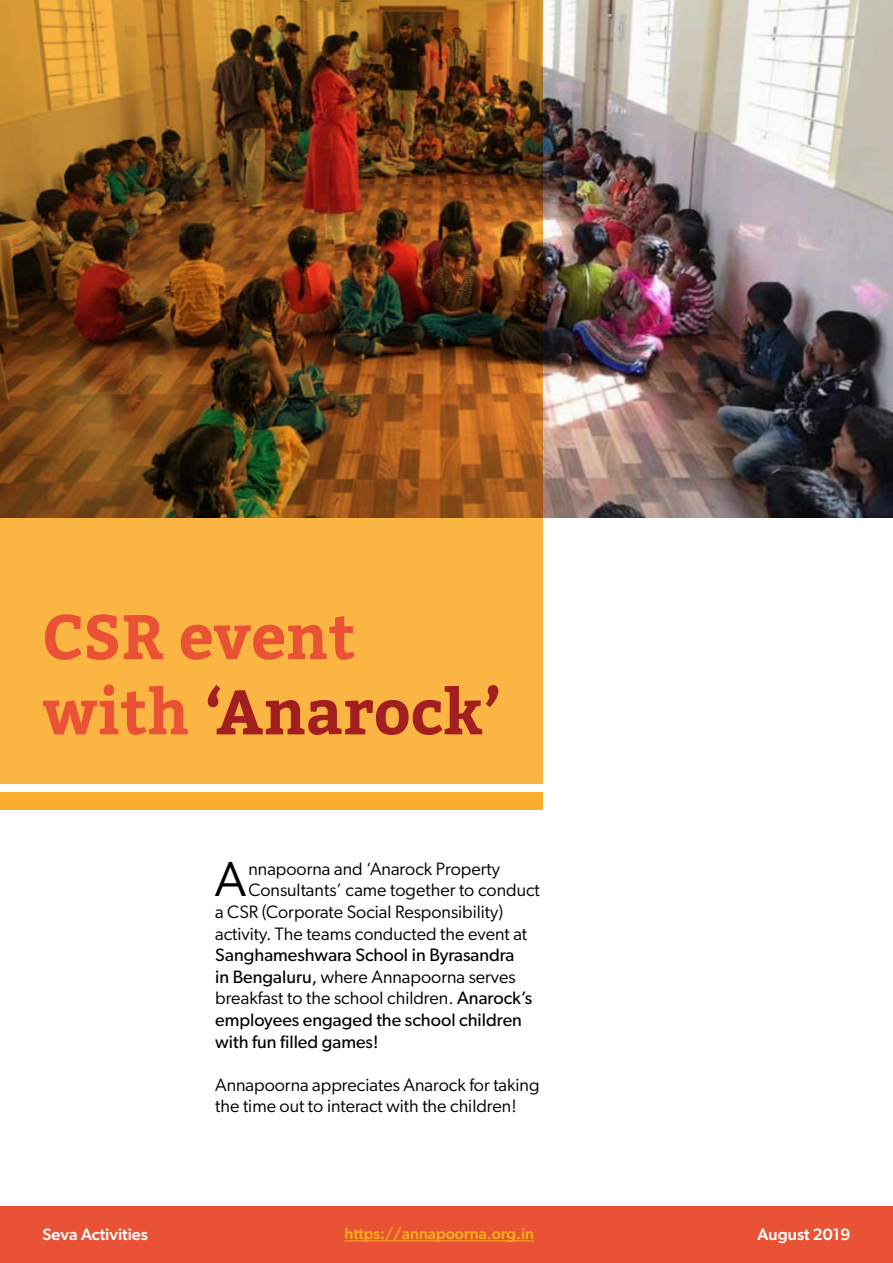
<style>
.page{position:relative;width:893px;height:1263px;background:#fff}
.page>*{position:absolute;margin:0;border:0;box-sizing:border-box;transform-origin:0 0}
.t1{font:700 62.7px/75.2px "Bitter";color:#ea5236}
.t2{font:49.35px "Gibson";color:#000}
.t3{font:18px/21.6px "Gibson";color:#000}
.t4{font:18px/21.6px "Gibson";color:#000}
.t5{font:500 16.5px "Gibson";color:#fff}
.t6{font:500 15.75px "Gibson";color:#fab01a}
.s1{color:#a31f1f}
.s2{font-style:inherit}
</style>
<div class="page">
<div style="left:0;top:1206px;width:893px;height:57px;background:#ea5236"></div>
<hr style="left:344px;top:1240px;width:190px;height:1px;background:#fab01a">
<img style="left:542px;top:0;width:351px;height:518px">
<img style="left:0;top:0;width:542px;height:783px">
<div style="left:0;top:793px;width:542px;height:17px;background:#fbad2e"></div>
<h1 class="t1" style="left:43px;top:600px;width:461px">CSR event with <span class="s1">‘Anarock’</span></h1>
<h2 class="t2" style="left:215px;top:850px;width:33px">A</h2>
<p class="t3" style="left:248px;top:858px;width:253px">nnapoorna and ‘Anarock Property</p>
<p class="t3" style="left:248px;top:879px;width:293px">Consultants’ came together to conduct</p>
<p class="t3" style="left:215px;top:901px;width:290px">a CSR (Corporate Social Responsibility)</p>
<p class="t3" style="left:215px;top:922px;width:314px">activity. The teams conducted the event at</p>
<p class="t4" style="left:215px;top:944px;width:319px">Sanghameshwara School in Byrasandra in Bengaluru, <span class="s2">where Annapoorna serves breakfast to the school children.</span> Anarock’s employees engaged the school children with fun filled games!</p>
<p class="t3" style="left:215px;top:1074px;width:326px">Annapoorna appreciates Anarock for taking the time out to interact with the children!</p>
<p class="t5" style="left:43px;top:1224px;width:107px">Seva Activities</p>
<p class="t6" style="left:344px;top:1224px;width:191px">https://annapoorna.org.in</p>
<p class="t5" style="left:757px;top:1224px;width:94px">August 2019</p>
</div>
